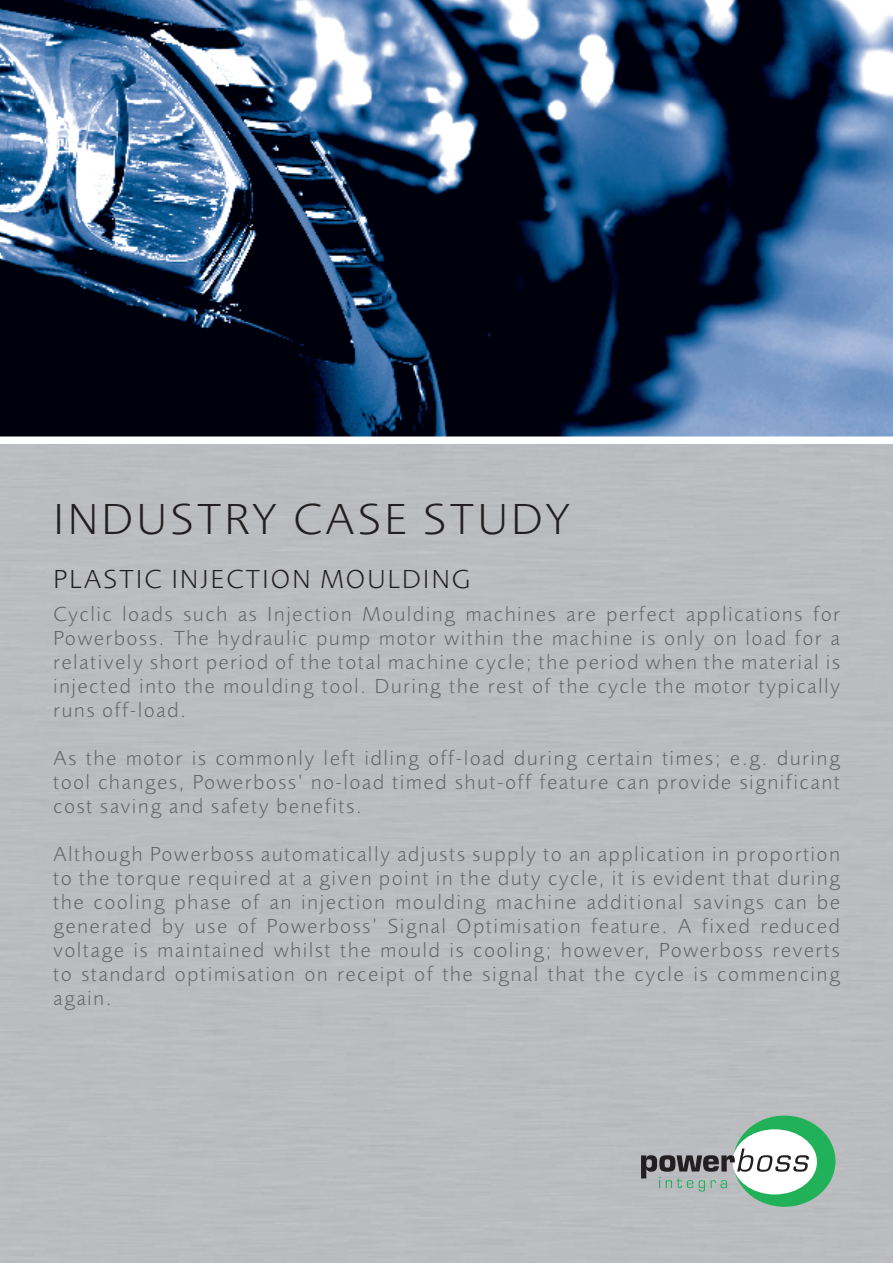
<style>
.page{position:relative;width:893px;height:1263px;background:#fff}
.page>*{position:absolute;margin:0;border:0;box-sizing:border-box;transform-origin:0 0}
.Document_Title{font:300 45px "Foundry Sans";letter-spacing:.075em;color:#231f20}
.Document_Sub_Title{font:300 27px "Foundry Sans";letter-spacing:.075em;color:#231f20}
.Document_Cover_Body_Copy{font:300 21px/24px "Foundry Sans";letter-spacing:.075em;color:#636366;text-align:justify}
</style>
<div class="page">
<img style="left:0;top:0;width:893px;height:436px">
<div style="left:0;top:436px;width:893px;height:827px;background:#bbbcbf"></div>
<div style="left:733px;top:1115px;width:102px;height:92px;background:#21b259;border-radius:50%"></div>
<div style="left:733px;top:1129px;width:84px;height:65px;background:#fff;border-radius:50%"></div>
<svg style="left:641px;top:1148px;width:169px;height:43px"></svg>
<p class="Document_Title" style="left:53px;top:492px;width:518px">INDUSTRY CASE STUDY</p>
<p class="Document_Sub_Title" style="left:53px;top:563px;width:418px">PLASTIC INJECTION MOULDING</p>
<p class="Document_Cover_Body_Copy" style="left:53px;top:602px;width:788px">Cyclic loads such as Injection Moulding machines are perfect applications for Powerboss. The hydraulic pump motor within the machine is only on load for a relatively short period of the total machine cycle; the period when the material is injected into the moulding tool. During the rest of the cycle the motor typically runs off-load.</p>
<p class="Document_Cover_Body_Copy" style="left:53px;top:746px;width:788px">As the motor is commonly left idling off-load during certain times; e.g. during tool changes, Powerboss’ no-load timed shut-off feature can provide significant cost saving and safety benefits.</p>
<p class="Document_Cover_Body_Copy" style="left:53px;top:842px;width:788px">Although Powerboss automatically adjusts supply to an application in proportion to the torque required at a given point in the duty cycle, it is evident that during the cooling phase of an injection moulding machine additional savings can be generated by use of Powerboss’ Signal Optimisation feature. A fixed reduced voltage is maintained whilst the mould is cooling; however, Powerboss reverts to standard optimisation on receipt of the signal that the cycle is commencing again.</p>
</div>
